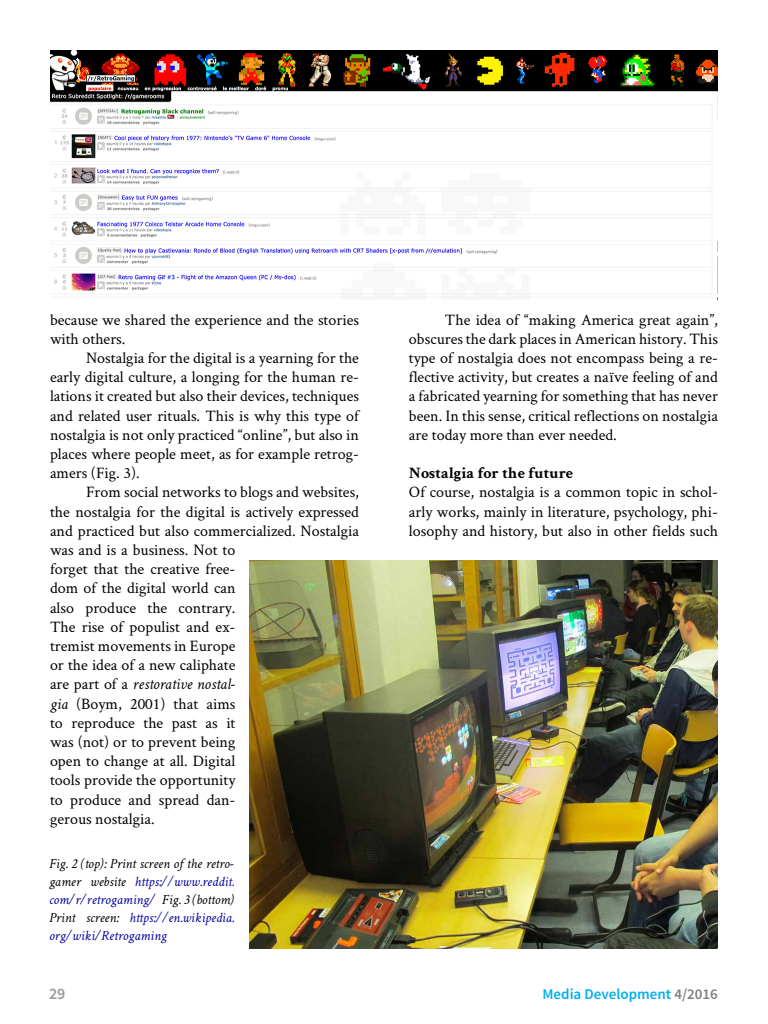
<style>
.page{position:relative;width:768px;height:1024px;background:#fff}
.page>*{position:absolute;margin:0;border:0;box-sizing:border-box;transform-origin:0 0}
.t1{font:16px/19.2px "Crimson Text";color:#000;text-align:justify}
.t2{font:700 16px "Crimson Text";color:#000}
.t3{font:600 16px "Source Sans Pro";color:#999}
.t4{font:600 15px "Source Sans Pro";color:#00aeef}
.t5{font:italic 14px/18px "Crimson Text";color:#0000a2;text-align:justify}
.s1{font-style:italic}
.s2{color:#000}
.s3{color:#808080}
</style>
<div class="page">
<img style="left:50px;top:50px;width:668px;height:250px">
<img style="left:249px;top:561px;width:469px;height:388px">
<p class="t1" style="left:50px;top:309px;width:311px">because we shared the experience and the stories with others.</p>
<p class="t1" style="left:50px;top:348px;width:311px;text-indent:36px">Nostalgia for the digital is a yearning for the early digital culture, a longing for the human re&shy;lations it created but also their devices, techniques and related user rituals. This is why this type of nostalgia is not only practiced “online”, but also in places where people meet, as for example retrog&shy;amers (Fig. 3).</p>
<p class="t1" style="left:50px;top:482px;width:311px;text-align:left;text-indent:36px">From social networks to blogs and websites, the nostalgia for the digital is actively expressed and practiced but also commercialized. Nostalgia was and is a business. Not to<br>forget that the creative free-<br>dom of the digital world can<br>also produce the contrary.<br>The rise of populist and ex-<br>tremist movements in Europe<br>or the idea of a new caliphate<br>are part of a <span class="s1">restorative nostal-<br>gia</span> (Boym, 2001) that aims<br>to reproduce the past as it<br>was (not) or to prevent being<br>open to change at all. Digital<br>tools provide the opportunity<br>to produce and spread dan-<br>gerous nostalgia.</p>
<p class="t5" style="left:49px;top:854px;width:187px"><span class="s2">Fig. 2 (top): Print screen of the retro&shy;gamer website</span> https://www.reddit. com/r/retrogaming/ <span class="s2">Fig. 3 (bottom)<br>Print screen:</span> https://en.wikipedia. org/wiki/Retrogaming</p>
<p class="t1" style="left:409px;top:309px;width:311px;text-indent:36px">The idea of “making America great again”, obscures the dark places in American history. This type of nostalgia does not encompass being a re&shy;flective activity, but creates a naïve feeling of and a fabricated yearning for something that has never been. In this sense, critical reflections on nostalgia are today more than ever needed.</p>
<p class="t2" style="left:409px;top:463px;width:166px">Nostalgia for the future</p>
<p class="t1" style="left:409px;top:482px;width:311px">Of course, nostalgia is a common topic in schol&shy;arly works, mainly in literature, psychology, phi&shy;losophy and history, but also in other fields such</p>
<p class="t3" style="left:49px;top:984px;width:18px">29</p>
<p class="t4" style="left:543px;top:985px;width:177px">Media Development <span class="s3">4/2016</span></p>
</div>
